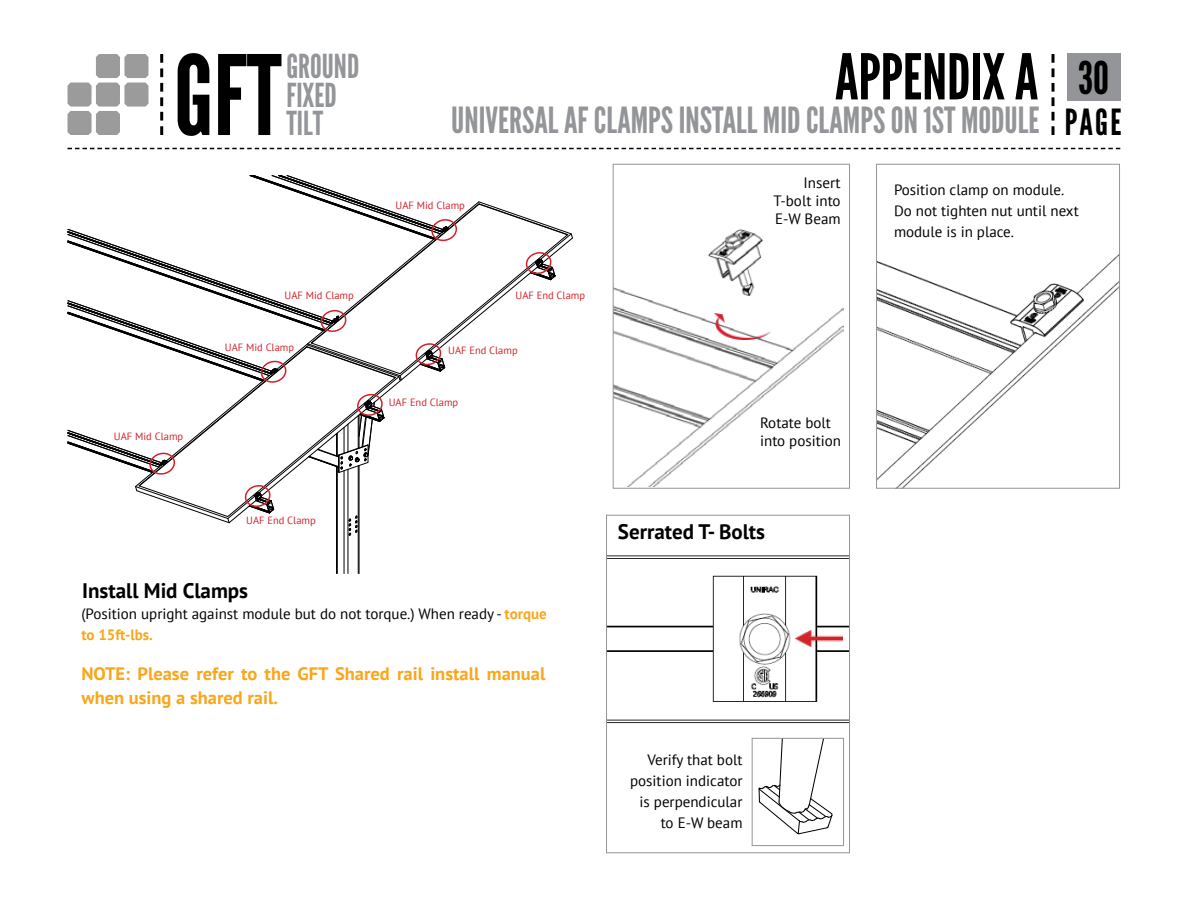
<style>
.page{position:relative;width:1188px;height:918px;background:#fff}
.page>*{position:absolute;margin:0;border:0;box-sizing:border-box;transform-origin:0 0}
.t1{font:110.25px "League Gothic";color:#000}
.t2{font:63px "League Gothic";color:#000}
.t3{font:45px "League Gothic";color:#000}
.t4{font:36px "League Gothic";color:#939598}
.t5{font:36px "League Gothic";color:#000}
.t6{font:33px/28.5px "League Gothic";color:#939598}
.t7{font:700 21px "PT Sans";color:#000}
.t8{font:700 18px/24px "PT Sans";color:#faa61a}
.t9{font:15px/21px "PT Sans";color:#000}
.t10{font:10.5px "PT Sans";color:#d2232a}
.s1{font-weight:700;color:#faa61a}
</style>
<div class="page">
<svg style="left:1052px;top:54px;width:2px;height:81px"></svg>
<svg style="left:68px;top:54px;width:81px;height:81px"></svg>
<svg style="left:160px;top:54px;width:3px;height:81px"></svg>
<svg style="left:68px;top:148px;width:1052px;height:1px"></svg>
<hr style="left:358px;top:466px;width:1px;height:108px;background:#000">
<hr style="left:348px;top:469px;width:1px;height:105px;background:#000">
<hr style="left:344px;top:471px;width:1px;height:103px;background:#000">
<hr style="left:337px;top:467px;width:1px;height:107px;background:#000">
<hr style="left:359px;top:466px;width:1px;height:108px;background:#000">
<hr style="left:336px;top:466px;width:1px;height:108px;background:#000">
<div style="left:1067px;top:53px;width:54px;height:48px;background:#939598"></div>
<img style="left:607px;top:482px;width:243px;height:335px">
<img style="left:614px;top:163px;width:230px;height:324px">
<img style="left:878px;top:255px;width:240px;height:232px">
<div style="left:876px;top:164px;width:244px;height:325px;border:1px solid #939598"></div>
<div style="left:613px;top:164px;width:237px;height:325px;border:1px solid #939598"></div>
<svg style="left:759px;top:740px;width:73px;height:94px"></svg>
<div style="left:752px;top:738px;width:92px;height:108px;border:1px solid #939598"></div>
<div style="left:606px;top:515px;width:244px;height:338px;border:1px solid #939598"></div>
<img style="left:715px;top:313px;width:55px;height:27px">
<img style="left:795px;top:631px;width:48px;height:15px">
<svg style="left:68px;top:176px;width:505px;height:359px"></svg>
<h1 class="t1" style="left:174px;top:30px;width:109px">GFT</h1>
<h3 class="t6" style="left:286px;top:52px;width:74px">GROUND<br>FIXED<br>TILT</h3>
<p class="t10" style="left:285px;top:288px;width:71px">UAF Mid Clamp</p>
<p class="t10" style="left:114px;top:429px;width:71px">UAF Mid Clamp</p>
<p class="t10" style="left:225px;top:340px;width:71px">UAF Mid Clamp</p>
<p class="t10" style="left:246px;top:514px;width:71px">UAF End Clamp</p>
<h2 class="t2" style="left:835px;top:39px;width:205px">APPENDIX A</h2>
<h3 class="t4" style="left:451px;top:99px;width:590px">UNIVERSAL AF CLAMPS INSTALL MID CLAMPS ON 1ST MODULE</h3>
<h3 class="t3" style="left:1078px;top:51px;width:33px">30</h3>
<h3 class="t5" style="left:1065px;top:101px;width:58px">PAGE</h3>
<p class="t10" style="left:396px;top:199px;width:71px">UAF Mid Clamp</p>
<p class="t10" style="left:516px;top:288px;width:71px">UAF End Clamp</p>
<p class="t10" style="left:448px;top:344px;width:71px">UAF End Clamp</p>
<p class="t10" style="left:389px;top:395px;width:71px">UAF End Clamp</p>
<p class="t9" style="left:773px;top:173px;width:69px;line-height:18px;text-align:justify;text-indent:30px">Insert T-bolt into E-W Beam</p>
<p class="t9" style="left:760px;top:413px;width:83px;line-height:18px">Rotate bolt into position</p>
<h3 class="t7" style="left:618px;top:518px;width:149px">Serrated T- Bolts</h3>
<p class="t9" style="left:894px;top:179px;width:186px">Position clamp on module.<br>Do not tighten nut until next module is in place.</p>
<h3 class="t7" style="left:82px;top:577px;width:167px">Install Mid Clamps</h3>
<p class="t9" style="left:81px;top:603px;width:467px">(Position upright against module but do not torque.) When ready - <span class="s1">torque to 15ft-lbs.</span></p>
<p class="t8" style="left:81px;top:661px;width:466px">NOTE: Please refer to the GFT Shared rail install manual when using a shared rail.</p>
<p class="t9" style="left:630px;top:749px;width:114px;text-align:right">Verify that bolt position indicator is perpendicular to E-W beam</p>
</div>
